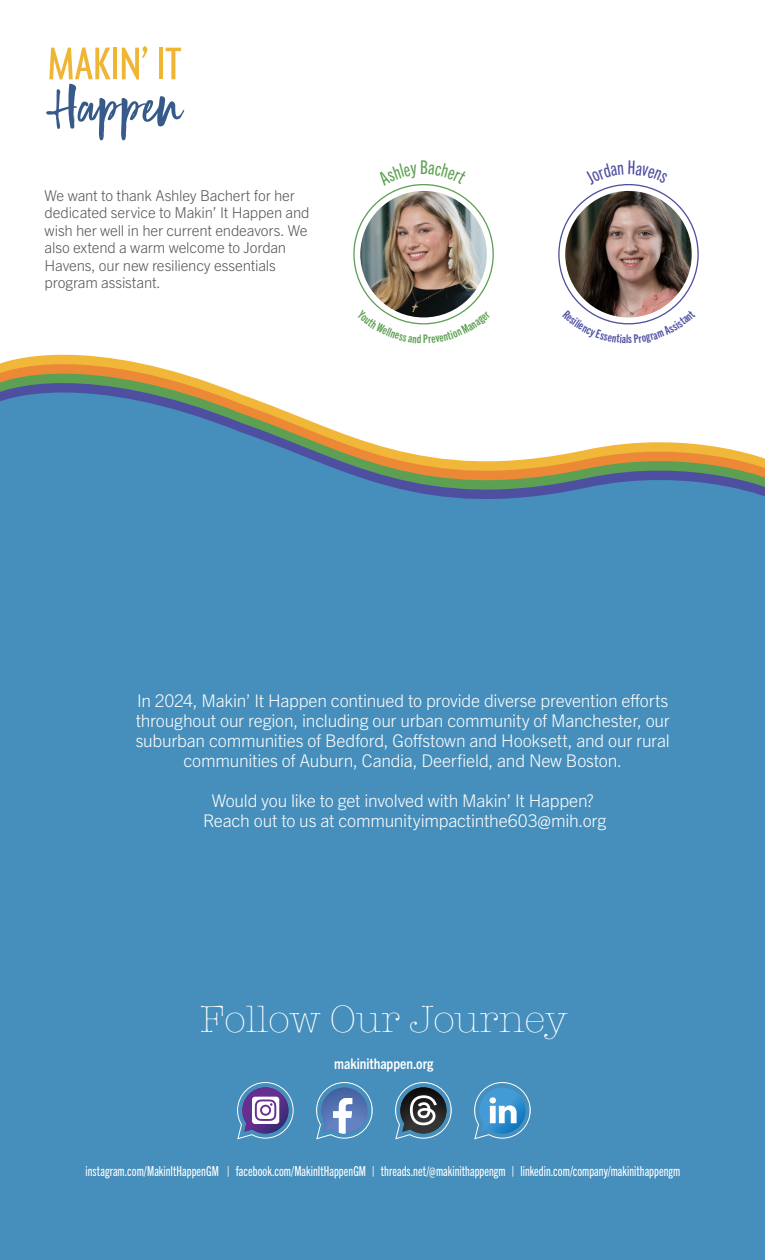
<style>
.page{position:relative;width:765px;height:1260px;background:#fff}
.page>*{position:absolute;margin:0;border:0;box-sizing:border-box;transform-origin:0 0}
.t1{font:300 39px "American Typewriter";color:#fff}
.t2{font:300 17.5px/20px "Trade Gothic Next LT Pro";letter-spacing:-.015em;color:#fff;text-align:center}
.t3{font:300 15px/17.5px "Trade Gothic Next LT Pro";letter-spacing:-.015em;color:#535857}
.t4{font:700 condensed 14.62px "Trade Gothic Next LT Pro";letter-spacing:-.005em;color:#fff}
.t5{font:13.75px "Trade Gothic Next LT Pro Cm";letter-spacing:.005em;color:#fff}
</style>
<div class="page">
<div style="left:0;top:638px;width:765px;height:622px;background:#468ebb"></div>
<svg style="left:0;top:362px;width:172px;height:9px;background:#f0ad4d"></svg>
<svg style="left:0;top:371px;width:765px;height:267px;fill:#468ebb"></svg>
<svg style="left:474px;top:1082px;width:57px;height:57px"></svg>
<svg style="left:237px;top:1082px;width:57px;height:57px"></svg>
<svg style="left:395px;top:1082px;width:57px;height:57px"></svg>
<svg style="left:316px;top:1082px;width:57px;height:57px"></svg>
<svg style="left:46px;top:46px;width:138px;height:94px"></svg>
<img style="left:360px;top:191px;width:127px;height:126px;border-radius:63px">
<img style="left:565px;top:191px;width:127px;height:126px;border-radius:63px">
<svg style="left:407px;top:184px;width:33px;height:2px"></svg>
<svg style="left:381px;top:310px;width:85px;height:15px"></svg>
<svg style="left:617px;top:184px;width:23px;height:1px"></svg>
<svg style="left:586px;top:310px;width:85px;height:15px"></svg>
<p class="t3" style="left:45px;top:185px;width:266px">We want to thank Ashley Bachert for her dedicated service to Makin’ It Happen and wish her well in her current endeavors. We also extend a warm welcome to Jordan Havens, our new resiliency essentials program assistant.</p>
<p class="t2" style="left:136px;top:689px;width:536px">In 2024, Makin’ It Happen continued to provide diverse prevention efforts throughout our region, including our urban community of Manchester, our suburban communities of Bedford, Goffstown and Hooksett, and our rural communities of Auburn, Candia, Deerfield, and New Boston.</p>
<p class="t2" style="left:203px;top:789px;width:405px">Would you like to get involved with Makin’ It Happen?<br>Reach out to us at communityimpactinthe603@mih.org</p>
<h1 class="t1" style="left:200px;top:991px;width:369px">Follow Our Journey</h1>
<p class="t4" style="left:334px;top:1053px;width:101px">makinithappen.org</p>
<p class="t5" style="left:86px;top:1162px;width:596px">instagram.com/MakinItHappenGM | facebook.com/MakinItHappenGM | threads.net/@makinithappengm | linkedin.com/company/makinithappengm</p>
</div>
